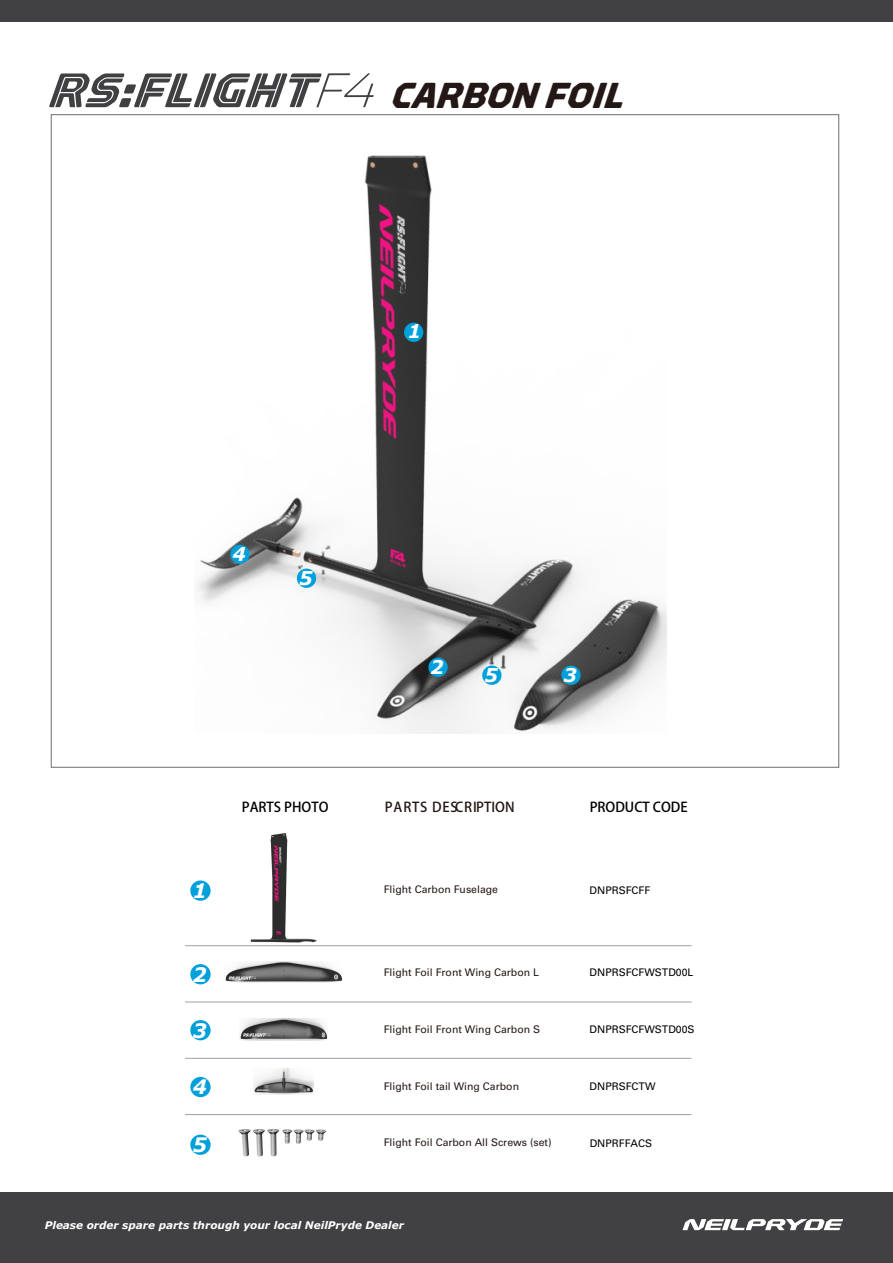
<style>
.page{position:relative;width:893px;height:1263px;background:#fff}
.page>*{position:absolute;margin:0;border:0;box-sizing:border-box;transform-origin:0 0}
.t1{font:italic 700 36px "Torque";color:#231815}
.t2{font:italic 700 19.95px "Verdana";color:#fff}
.t3{font:italic 700 18.9px "Verdana";color:#fff}
.t4{font:700 condensed 13.5px "Univers LT Std";color:#000}
.t5{font:700 condensed 13.5px "Univers LT Std";letter-spacing:.06em;color:#231815}
.t6{font:10.5px "Univers LT Std";color:#231815}
.t7{font:10.5px "Univers LT Std";color:#000}
.t8{font:italic 700 10.5px "Verdana";color:#fff}
</style>
<div class="page">
<img style="left:197px;top:155px;width:469px;height:579px">
<div style="left:0;top:1192px;width:893px;height:71px;background:#414042"></div>
<div style="left:0;top:0;width:893px;height:21px;background:#414042"></div>
<hr style="left:185px;top:945px;width:506px;height:1px;background:#9fa0a0">
<div style="left:404px;top:323px;width:19px;height:19px;background:#00a0da;border-radius:50%"></div>
<div style="left:190px;top:880px;width:21px;height:21px;background:#00a0da;border-radius:50%"></div>
<hr style="left:185px;top:1002px;width:506px;height:1px;background:#9fa0a0">
<div style="left:190px;top:964px;width:21px;height:20px;background:#00a0da;border-radius:50%"></div>
<div style="left:428px;top:658px;width:20px;height:19px;background:#00a0da;border-radius:50%"></div>
<hr style="left:185px;top:1058px;width:506px;height:1px;background:#9fa0a0">
<div style="left:190px;top:1020px;width:21px;height:20px;background:#00a0da;border-radius:50%"></div>
<div style="left:561px;top:665px;width:20px;height:20px;background:#00a0da;border-radius:50%"></div>
<hr style="left:185px;top:1114px;width:506px;height:1px;background:#9fa0a0">
<div style="left:190px;top:1077px;width:21px;height:20px;background:#00a0da;border-radius:50%"></div>
<div style="left:190px;top:1134px;width:21px;height:21px;background:#00a0da;border-radius:50%"></div>
<div style="left:297px;top:569px;width:19px;height:19px;background:#00a0da;border-radius:50%"></div>
<div style="left:482px;top:665px;width:19px;height:20px;background:#00a0da;border-radius:50%"></div>
<div style="left:230px;top:545px;width:20px;height:19px;background:#00a0da;border-radius:50%"></div>
<svg style="left:683px;top:1219px;width:160px;height:11px"></svg>
<img style="left:250px;top:833px;width:67px;height:110px">
<img style="left:240px;top:1019px;width:88px;height:21px">
<img style="left:225px;top:962px;width:118px;height:20px">
<img style="left:254px;top:1068px;width:59px;height:26px">
<img style="left:238px;top:1129px;width:88px;height:27px">
<svg style="left:49px;top:73px;width:325px;height:34px"></svg>
<h1 class="t1" style="left:389px;top:75px;width:247px">CARBON FOIL</h1>
<h3 class="t3" style="left:233px;top:541px;width:15px">4</h3>
<h3 class="t3" style="left:299px;top:565px;width:15px">5</h3>
<h3 class="t3" style="left:408px;top:318px;width:15px">1</h3>
<h3 class="t3" style="left:431px;top:654px;width:15px">2</h3>
<h3 class="t3" style="left:484px;top:662px;width:15px">5</h3>
<h3 class="t3" style="left:564px;top:662px;width:15px">3</h3>
<p class="t4" style="left:242px;top:798px;width:88px">PARTS PHOTO</p>
<p class="t4" style="left:590px;top:798px;width:100px">PRODUCT CODE</p>
<p class="t5" style="left:385px;top:798px;width:131px">PARTS DESCRIPTION</p>
<h2 class="t2" style="left:193px;top:876px;width:16px">1</h2>
<p class="t6" style="left:384px;top:883px;width:116px">Flight Carbon Fuselage</p>
<p class="t7" style="left:590px;top:884px;width:62px">DNPRSFCFF</p>
<h2 class="t2" style="left:193px;top:960px;width:16px">2</h2>
<p class="t6" style="left:384px;top:966px;width:157px">Flight Foil Front Wing Carbon L</p>
<p class="t7" style="left:590px;top:966px;width:105px">DNPRSFCFWSTD00L</p>
<h2 class="t2" style="left:193px;top:1016px;width:16px">3</h2>
<p class="t6" style="left:384px;top:1023px;width:158px">Flight Foil Front Wing Carbon S</p>
<p class="t7" style="left:590px;top:1023px;width:106px">DNPRSFCFWSTD00S</p>
<h2 class="t2" style="left:193px;top:1073px;width:16px">4</h2>
<p class="t6" style="left:384px;top:1080px;width:137px">Flight Foil tail Wing Carbon</p>
<p class="t7" style="left:590px;top:1080px;width:67px">DNPRSFCTW</p>
<h2 class="t2" style="left:193px;top:1131px;width:16px">5</h2>
<p class="t6" style="left:384px;top:1136px;width:169px">Flight Foil Carbon All Screws (set)</p>
<p class="t7" style="left:590px;top:1137px;width:64px">DNPRFFACS</p>
<p class="t8" style="left:45px;top:1217px;width:361px">Please order spare parts through your local NeilPryde Dealer</p>
</div>
